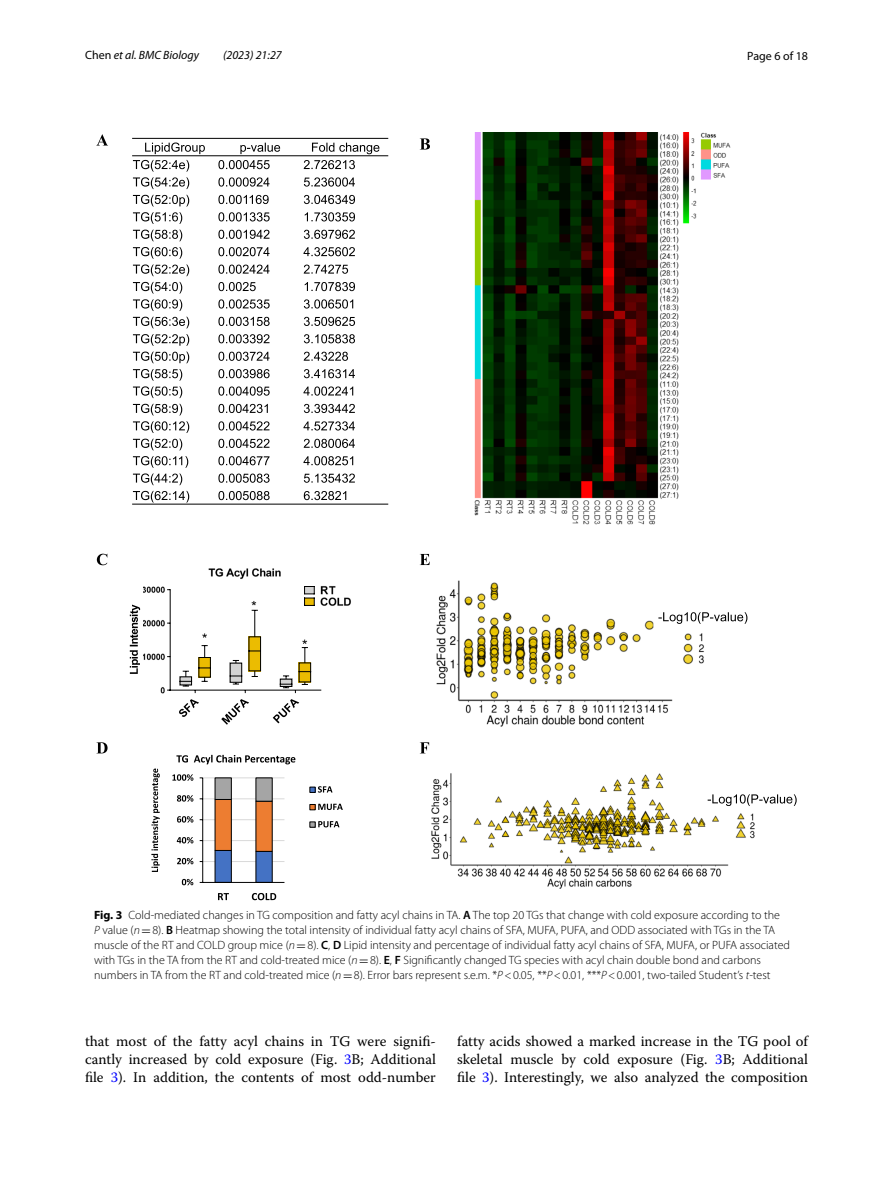
<style>
.page{position:relative;width:893px;height:1187px;background:#fff}
.page>*{position:absolute;margin:0;border:0;box-sizing:border-box;transform-origin:0 0}
.t1{font:14.7px/18px "Warnock Pro";color:#000;text-align:justify}
.t2{font:300 12px/15px "Myriad Pro";color:#000}
.t3{font:italic 12px "Myriad Pro";color:#000}
.t4{font:12px "Myriad Pro";color:#000}
.s1{font-style:normal}
.s2{font-weight:700}
.s3{font-weight:600}
.s4{font-style:italic}
.s5{font-family:"MTSY";font-weight:400}
.s6{color:#00f}
</style>
<div class="page">
<img style="left:143px;top:133px;width:611px;height:755px">
<svg style="left:130px;top:604px;width:10px;height:70px"></svg>
<svg style="left:179px;top:699px;width:20px;height:18px"></svg>
<svg style="left:221px;top:699px;width:28px;height:25px"></svg>
<svg style="left:273px;top:699px;width:26px;height:24px"></svg>
<hr style="left:170px;top:689px;width:151px;height:1px;background:#000">
<hr style="left:170px;top:589px;width:1px;height:101px;background:#000">
<svg style="left:179px;top:644px;width:33px;height:49px"></svg>
<svg style="left:229px;top:609px;width:33px;height:84px"></svg>
<svg style="left:279px;top:646px;width:33px;height:47px"></svg>
<svg style="left:303px;top:585px;width:13px;height:22px"></svg>
<svg style="left:97px;top:553px;width:333px;height:12px"></svg>
<svg style="left:97px;top:134px;width:11px;height:11px"></svg>
<hr style="left:132px;top:155px;width:256px;height:1px;background:#000">
<hr style="left:132px;top:138px;width:256px;height:1px;background:#000">
<hr style="left:132px;top:503px;width:256px;height:1px;background:#000">
<svg style="left:145px;top:142px;width:234px;height:12px"></svg>
<svg style="left:133px;top:160px;width:222px;height:29px"></svg>
<svg style="left:133px;top:195px;width:222px;height:11px"></svg>
<svg style="left:133px;top:212px;width:222px;height:29px"></svg>
<svg style="left:133px;top:247px;width:222px;height:29px"></svg>
<svg style="left:133px;top:282px;width:222px;height:11px"></svg>
<svg style="left:133px;top:299px;width:220px;height:12px"></svg>
<svg style="left:133px;top:317px;width:222px;height:11px"></svg>
<svg style="left:133px;top:334px;width:222px;height:29px"></svg>
<svg style="left:133px;top:369px;width:222px;height:29px"></svg>
<svg style="left:133px;top:404px;width:222px;height:11px"></svg>
<svg style="left:133px;top:421px;width:222px;height:29px"></svg>
<svg style="left:133px;top:456px;width:222px;height:29px"></svg>
<svg style="left:133px;top:491px;width:213px;height:11px"></svg>
<svg style="left:420px;top:138px;width:10px;height:11px"></svg>
<svg style="left:708px;top:794px;width:89px;height:12px"></svg>
<svg style="left:658px;top:612px;width:89px;height:12px"></svg>
<svg style="left:218px;top:893px;width:58px;height:7px"></svg>
<svg style="left:96px;top:742px;width:333px;height:143px"></svg>
<p class="t3" style="left:85px;top:48px;width:116px"><span class="s1">Chen</span> et al. BMC Biology</p>
<p class="t3" style="left:223px;top:48px;width:60px">(2023) 21:27</p>
<p class="t4" style="left:747px;top:48px;width:62px">Page 6 of 18</p>
<p class="t2" style="left:94px;top:907px;width:697px"><span class="s2">Fig. 3</span> Cold-mediated changes in TG composition and fatty acyl chains in TA. <span class="s3">A</span> The top 20 TGs that change with cold exposure according to the<br><span class="s4">P</span> value (<span class="s4">n</span><span class="s5">=</span>8). <span class="s3">B</span> Heatmap showing the total intensity of individual fatty acyl chains of SFA, MUFA, PUFA, and ODD associated with TGs in the TA muscle of the RT and COLD group mice (<span class="s4">n</span><span class="s5">=</span>8). <span class="s3">C</span>, <span class="s3">D</span> Lipid intensity and percentage of individual fatty acyl chains of SFA, MUFA, or PUFA associated with TGs in the TA from the RT and cold-treated mice (<span class="s4">n</span><span class="s5">=</span>8). <span class="s3">E</span>, <span class="s3">F</span> Significantly changed TG species with acyl chain double bond and carbons numbers in TA from the RT and cold-treated mice (<span class="s4">n</span><span class="s5">=</span>8). Error bars represent s.e.m. *<span class="s4">P</span>&lt;0.05, **<span class="s4">P</span>&lt;0.01, ***<span class="s4">P</span>&lt;0.001, two-tailed Student’s <span class="s4">t</span>-test</p>
<p class="t1" style="left:85px;top:1032px;width:352px">that most of the fatty acyl chains in TG were signifi&shy;cantly increased by cold exposure (Fig. <span class="s6">3</span>B; Additional file <span class="s6">3</span>). In addition, the contents of most odd-number</p>
<p class="t1" style="left:457px;top:1032px;width:352px">fatty acids showed a marked increase in the TG pool of skeletal muscle by cold exposure (Fig. <span class="s6">3</span>B; Additional file <span class="s6">3</span>). Interestingly, we also analyzed the composition</p>
</div>
